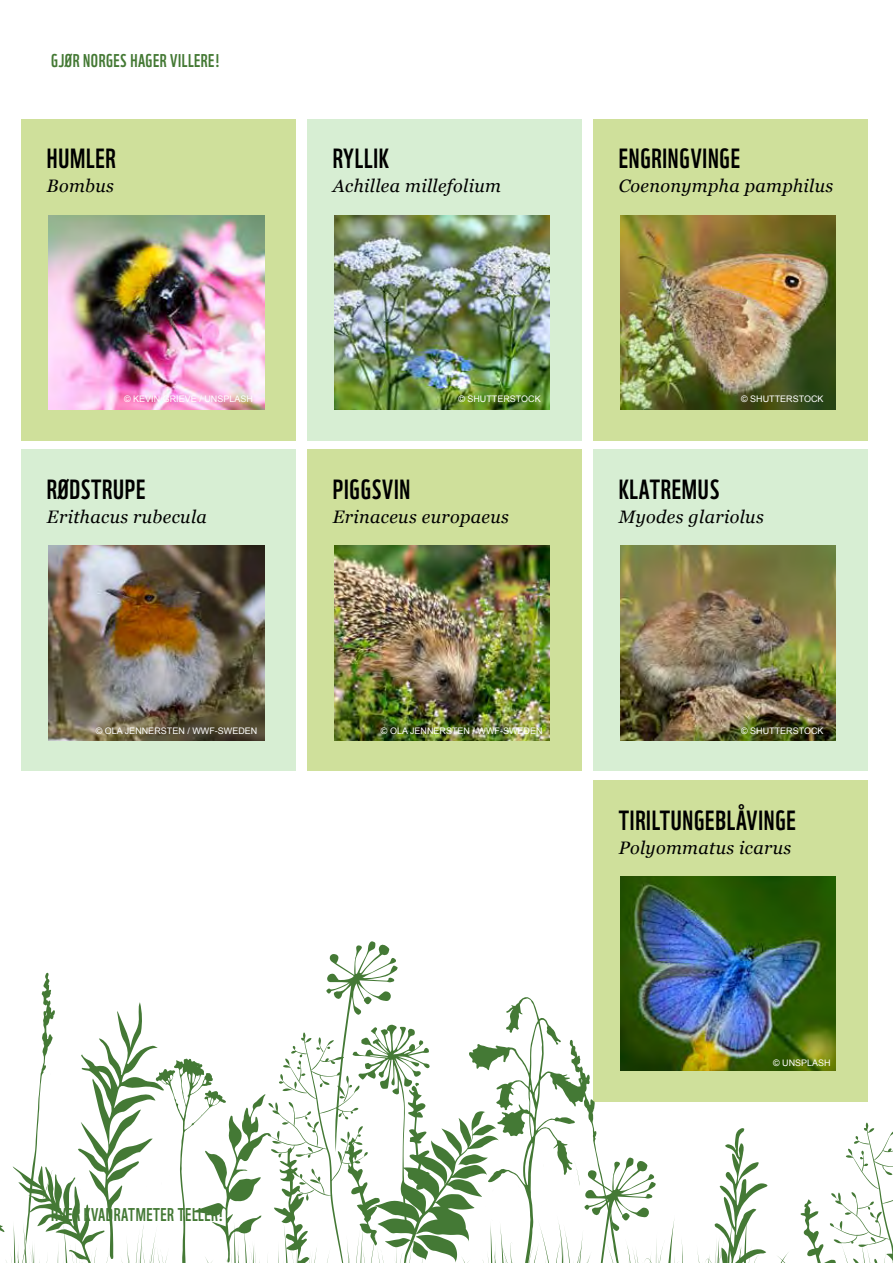
<style>
.page{position:relative;width:893px;height:1263px;background:#fff}
.page>*{position:absolute;margin:0;border:0;box-sizing:border-box;transform-origin:0 0}
.t1{font:27px "WWF";letter-spacing:.03em;color:#000}
.t2{font:italic 18px "Georgia";letter-spacing:.02em;color:#000}
.t3{font:18px "WWF";letter-spacing:.03em;color:#447935}
.t4{font:18px "WWF";letter-spacing:.03em;color:#447934}
.t5{font:9px "Arial";color:#fff}
</style>
<div class="page">
<div style="left:21px;top:119px;width:275px;height:321px;background:#cfe09b"></div>
<div style="left:21px;top:450px;width:275px;height:321px;background:#d7eed3"></div>
<div style="left:307px;top:119px;width:275px;height:321px;background:#d7eed3"></div>
<div style="left:307px;top:450px;width:275px;height:321px;background:#cfe09b"></div>
<div style="left:593px;top:119px;width:274px;height:321px;background:#cfe09b"></div>
<div style="left:593px;top:450px;width:274px;height:321px;background:#d7eed3"></div>
<img style="left:48px;top:215px;width:216px;height:195px">
<img style="left:48px;top:546px;width:216px;height:194px">
<img style="left:334px;top:215px;width:216px;height:195px">
<img style="left:334px;top:546px;width:216px;height:194px">
<img style="left:620px;top:215px;width:216px;height:195px">
<img style="left:620px;top:546px;width:216px;height:194px">
<div style="left:593px;top:780px;width:274px;height:321px;background:#cfe09b"></div>
<img style="left:620px;top:876px;width:216px;height:65px">
<svg style="left:0;top:941px;width:893px;height:322px"></svg>
<h2 class="t4" style="left:51px;top:46px;width:170px">GJØR NORGES HAGER VILLERE!</h2>
<h1 class="t1" style="left:47px;top:138px;width:70px">HUMLER</h1>
<h2 class="t2" style="left:47px;top:173px;width:69px">Bombus</h2>
<h1 class="t1" style="left:333px;top:138px;width:58px">RYLLIK</h1>
<h2 class="t2" style="left:333px;top:173px;width:170px">Achillea millefolium</h2>
<h1 class="t1" style="left:619px;top:138px;width:123px">ENGRINGVINGE</h1>
<h2 class="t2" style="left:619px;top:173px;width:216px">Coenonympha pamphilus</h2>
<p class="t5" style="left:124px;top:393px;width:130px">© KEVIN GRIEVE / UNSPLASH</p>
<h1 class="t1" style="left:47px;top:468px;width:100px">RØDSTRUPE</h1>
<h2 class="t2" style="left:47px;top:504px;width:161px">Erithacus rubecula</h2>
<p class="t5" style="left:458px;top:393px;width:84px">© SHUTTERSTOCK</p>
<p class="t5" style="left:741px;top:393px;width:84px">© SHUTTERSTOCK</p>
<h1 class="t1" style="left:333px;top:468px;width:79px">PIGGSVIN</h1>
<h2 class="t2" style="left:333px;top:504px;width:178px">Erinaceus europaeus</h2>
<h1 class="t1" style="left:619px;top:468px;width:102px">KLATREMUS</h1>
<h2 class="t2" style="left:619px;top:504px;width:147px">Myodes glariolus</h2>
<p class="t5" style="left:96px;top:724px;width:163px">© OLA JENNERSTEN / WWF-SWEDEN</p>
<p class="t5" style="left:381px;top:724px;width:163px">© OLA JENNERSTEN / WWF-SWEDEN</p>
<p class="t5" style="left:741px;top:724px;width:84px">© SHUTTERSTOCK</p>
<h1 class="t1" style="left:619px;top:799px;width:179px">TIRILTUNGEBLÅVINGE</h1>
<h2 class="t2" style="left:619px;top:834px;width:174px">Polyommatus icarus</h2>
<h2 class="t3" style="left:51px;top:1200px;width:174px">HVER KVADRATMETER TELLER!</h2>
<p class="t5" style="left:773px;top:1057px;width:59px">© UNSPLASH</p>
</div>
